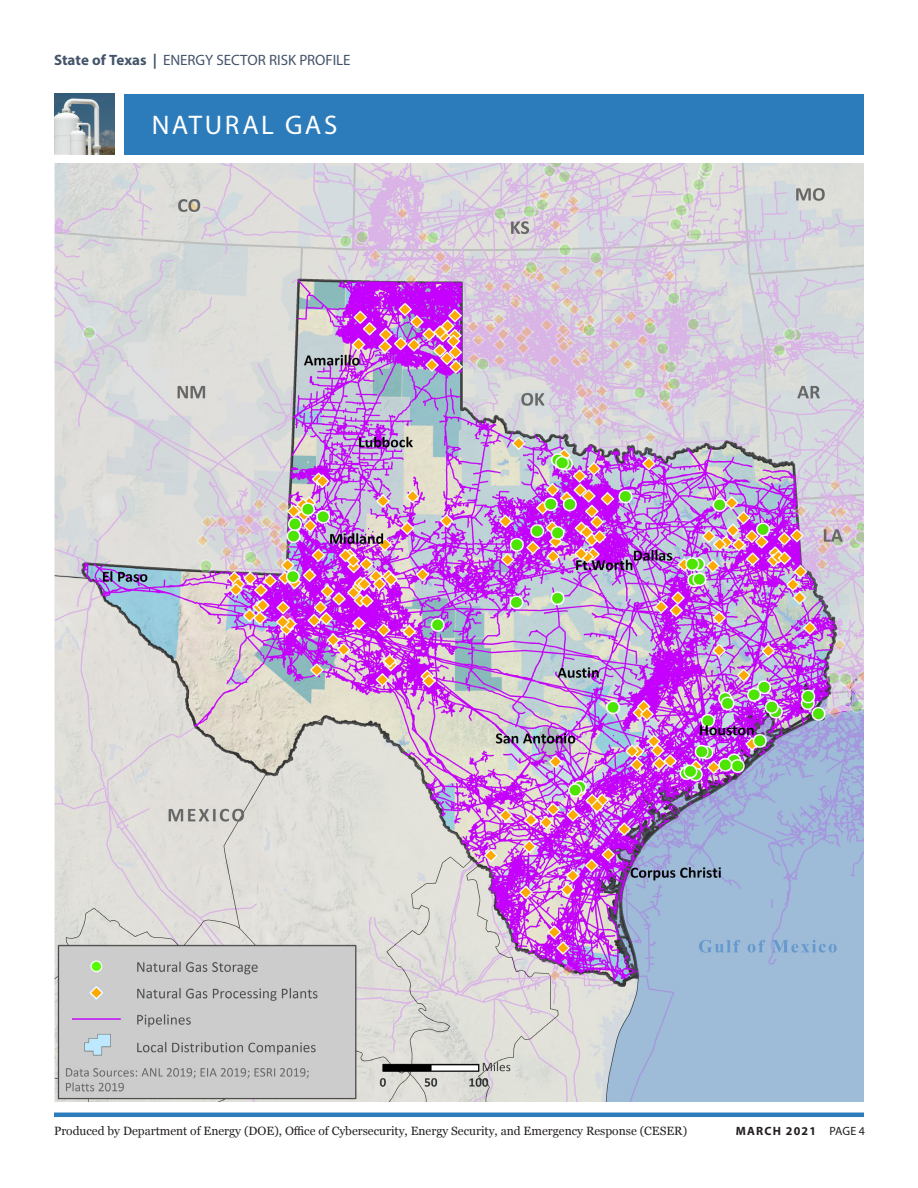
<style>
.page{position:relative;width:918px;height:1188px;background:#fff}
.page>*{position:absolute;margin:0;border:0;box-sizing:border-box;transform-origin:0 0}
.t1{font:27px "Myriad Pro";letter-spacing:.09em;color:#fff}
.t2{font:15px "Myriad Pro";letter-spacing:-.005em;color:#44546a}
.t3{font:12px "Georgia";color:#231f20}
.t4{font:700 12px "Myriad Pro";letter-spacing:.1em;color:#231f20}
.s1{font-weight:700}
.s2{font-weight:400}
</style>
<div class="page">
<div style="left:125px;top:94px;width:739px;height:60px;background:#2c7bba"></div>
<hr style="left:54px;top:1113px;width:810px;height:4px;background:#2c7bba">
<img style="left:54px;top:94px;width:60px;height:60px">
<img style="left:54px;top:163px;width:810px;height:939px">
<p class="t2" style="left:54px;top:51px;width:298px"><span class="s1">State of Texas |</span> ENERGY SECTOR RISK PROFILE</p>
<h1 class="t1" style="left:152px;top:109px;width:187px">NATURAL GAS</h1>
<p class="t3" style="left:54px;top:1122px;width:635px">Produced by Department of Energy (DOE), Office of Cybersecurity, Energy Security, and Emergency Response (CESER)</p>
<p class="t4" style="left:736px;top:1123px;width:131px">MARCH 2021 <span class="s2">PAGE 4</span></p>
</div>
